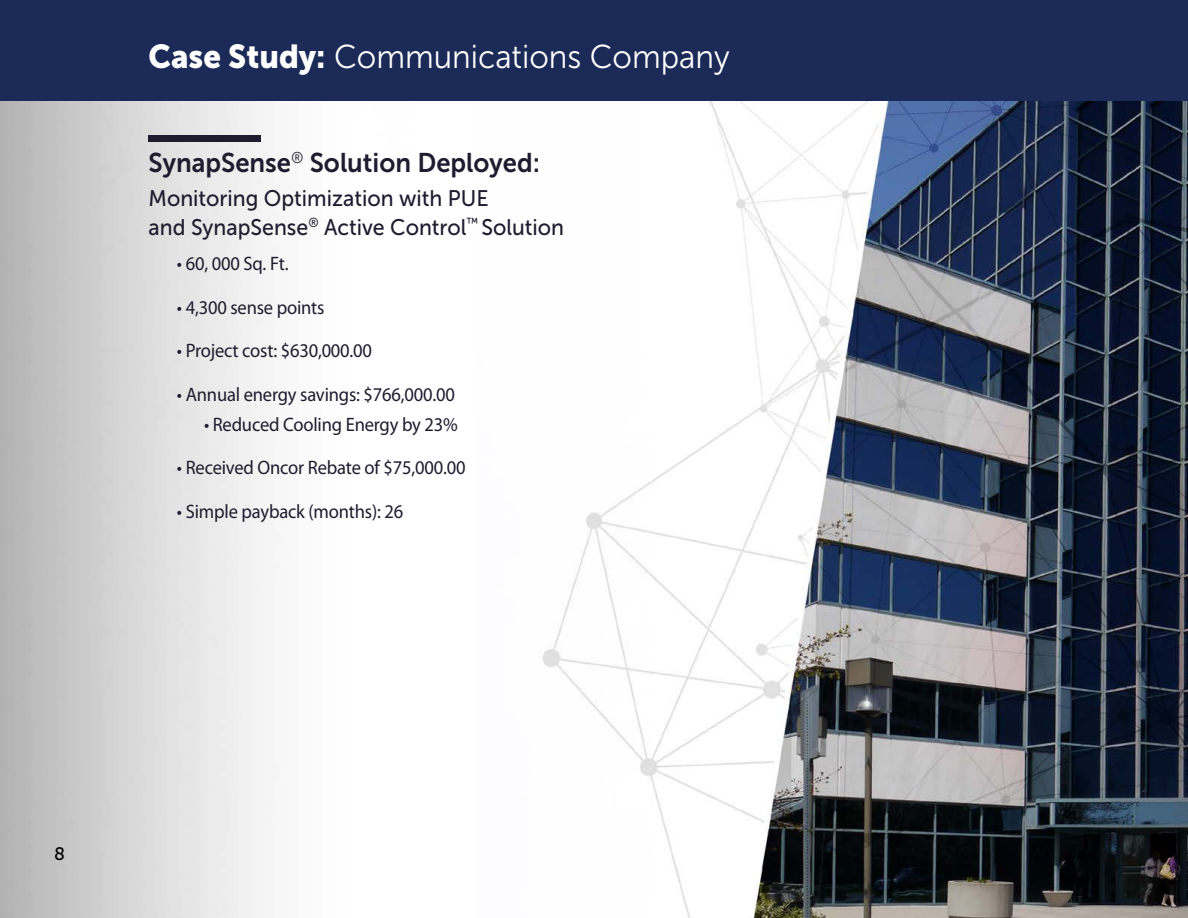
<style>
.page{position:relative;width:1188px;height:918px;background:#fff}
.page>*{position:absolute;margin:0;border:0;box-sizing:border-box;transform-origin:0 0}
.t1{font:33px "Museo Sans 300";color:#fff;scale:.95 1}
.t2{font:27px "Museo Sans 700";color:#201c2f;scale:.95 1}
.t3{font:22.5px/28.5px "Museo Sans 500";color:#201c2f;scale:.95 1}
.t4{font:19.5px "Myriad Pro";letter-spacing:-.01em;color:#201c2f;scale:.95 1}
.t5{font:18px "Museo Sans 500";color:#000}
.s1{font-family:"Museo Sans 900"}
</style>
<div class="page">
<img style="left:0;top:101px;width:1188px;height:817px">
<div style="left:0;top:0;width:1188px;height:101px;background:#1c2a58"></div>
<div style="left:148px;top:135px;width:113px;height:6px;background:#201c2f"></div>
<h1 class="t1" style="left:148px;top:39px;width:613px"><span class="s1">Case Study:</span> Communications Company</h1>
<h2 class="t2" style="left:148px;top:148px;width:414px">SynapSense<sup>®</sup> Solution Deployed:</h2>
<p class="t3" style="left:148px;top:185px;width:439px">Monitoring Optimization with PUE<br>and SynapSense<sup>®</sup> Active Control<sup>™</sup> Solution</p>
<p class="t4" style="left:177px;top:252px;width:119px">• 60, 000 Sq. Ft.</p>
<p class="t4" style="left:177px;top:295px;width:157px">• 4,300 sense points</p>
<p class="t4" style="left:177px;top:339px;width:207px">• Project cost: $630,000.00</p>
<p class="t4" style="left:177px;top:382px;width:294px">• Annual energy savings: $766,000.00</p>
<p class="t4" style="left:204px;top:412px;width:269px">• Reduced Cooling Energy by 23%</p>
<p class="t4" style="left:177px;top:456px;width:305px">• Received Oncor Rebate of $75,000.00</p>
<p class="t4" style="left:177px;top:499px;width:240px">• Simple payback (months): 26</p>
<p class="t5" style="left:54px;top:844px;width:12px">8</p>
</div>
